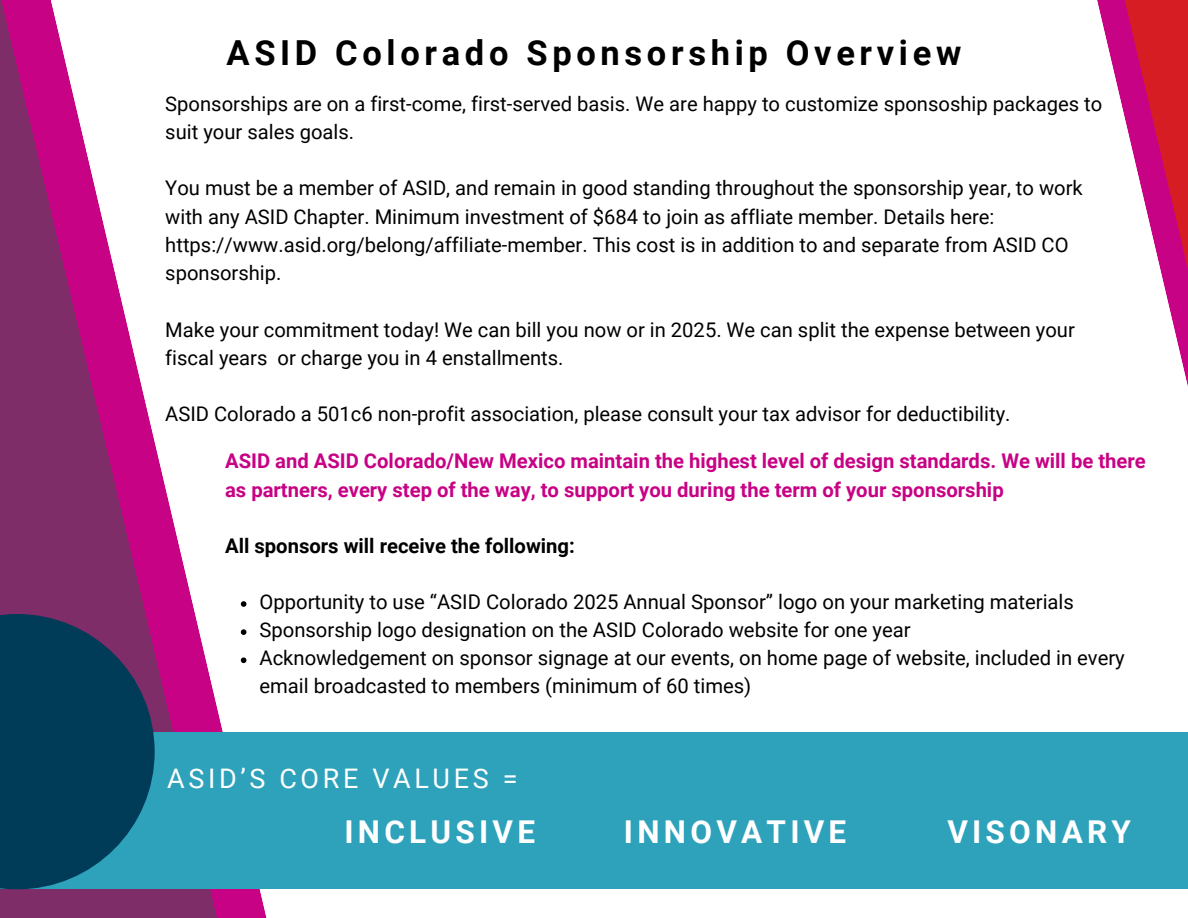
<style>
.page{position:relative;width:1188px;height:918px;background:#fff}
.page>*{position:absolute;margin:0;border:0;box-sizing:border-box;transform-origin:0 0}
.t1{font:700 34.5px "Roboto";letter-spacing:.135em;color:#000}
.t2{font:700 31.5px "Roboto";letter-spacing:.135em;color:#fff}
.t3{font:27px "Roboto";letter-spacing:.135em;color:#fff}
.t4{font:20.25px/28.2px "Roboto";color:#000}
.t5{font:700 20.25px/28.2px "Roboto";color:#c70284}
.t6{font:700 20.25px "Roboto";color:#000}
</style>
<div class="page">
<svg style="left:225px;top:602px;width:63px;height:316px"></svg>
<svg style="left:0;top:0;width:225px;height:918px"></svg>
<svg style="left:1097px;top:0;width:91px;height:387px"></svg>
<div style="left:0;top:733px;width:1188px;height:156px;background:#2ea2bb"></div>
<svg style="left:0;top:614px;width:155px;height:275px;background:#0f4261"></svg>
<svg style="left:241px;top:601px;width:5px;height:6px"></svg>
<svg style="left:241px;top:629px;width:5px;height:6px"></svg>
<svg style="left:241px;top:657px;width:5px;height:6px"></svg>
<h1 class="t1" style="left:227px;top:33px;width:736px">ASID Colorado Sponsorship Overview</h1>
<h2 class="t4" style="left:165px;top:90px;width:939px">Sponsorships are on a first-come, first-served basis. We are happy to customize sponsoship packages to suit your sales goals.</h2>
<p class="t4" style="left:165px;top:174px;width:919px">You must be a member of ASID, and remain in good standing throughout the sponsorship year, to work with any ASID Chapter. Minimum investment of $684 to join as affliate member. Details here: https://www.asid.org/belong/affiliate-member. This cost is in addition to and separate from ASID CO sponsorship.</p>
<p class="t4" style="left:165px;top:316px;width:911px">Make your commitment today! We can bill you now or in 2025. We can split the expense between your fiscal years or charge you in 4 enstallments.</p>
<p class="t4" style="left:165px;top:400px;width:847px">ASID Colorado a 501c6 non-profit association, please consult your tax advisor for deductibility.</p>
<h4 class="t5" style="left:225px;top:447px;width:922px">ASID and ASID Colorado/New Mexico maintain the highest level of design standards. We will be there as partners, every step of the way, to support you during the term of your sponsorship</h4>
<p class="t6" style="left:225px;top:534px;width:351px">All sponsors will receive the following:</p>
<p class="t4" style="left:260px;top:588px;width:816px">Opportunity to use “ASID Colorado 2025 Annual Sponsor” logo on your marketing materials</p>
<p class="t4" style="left:260px;top:616px;width:653px">Sponsorship logo designation on the ASID Colorado website for one year</p>
<h3 class="t4" style="left:260px;top:644px;width:867px">Acknowledgement on sponsor signage at our events, on home page of website, included in every email broadcasted to members (minimum of 60 times)</h3>
<h4 class="t3" style="left:167px;top:763px;width:352px">ASID’S CORE VALUES =</h4>
<p class="t2" style="left:344px;top:814px;width:192px">INCLUSIVE</p>
<p class="t2" style="left:624px;top:814px;width:224px">INNOVATIVE</p>
<p class="t2" style="left:947px;top:814px;width:185px">VISONARY</p>
</div>
